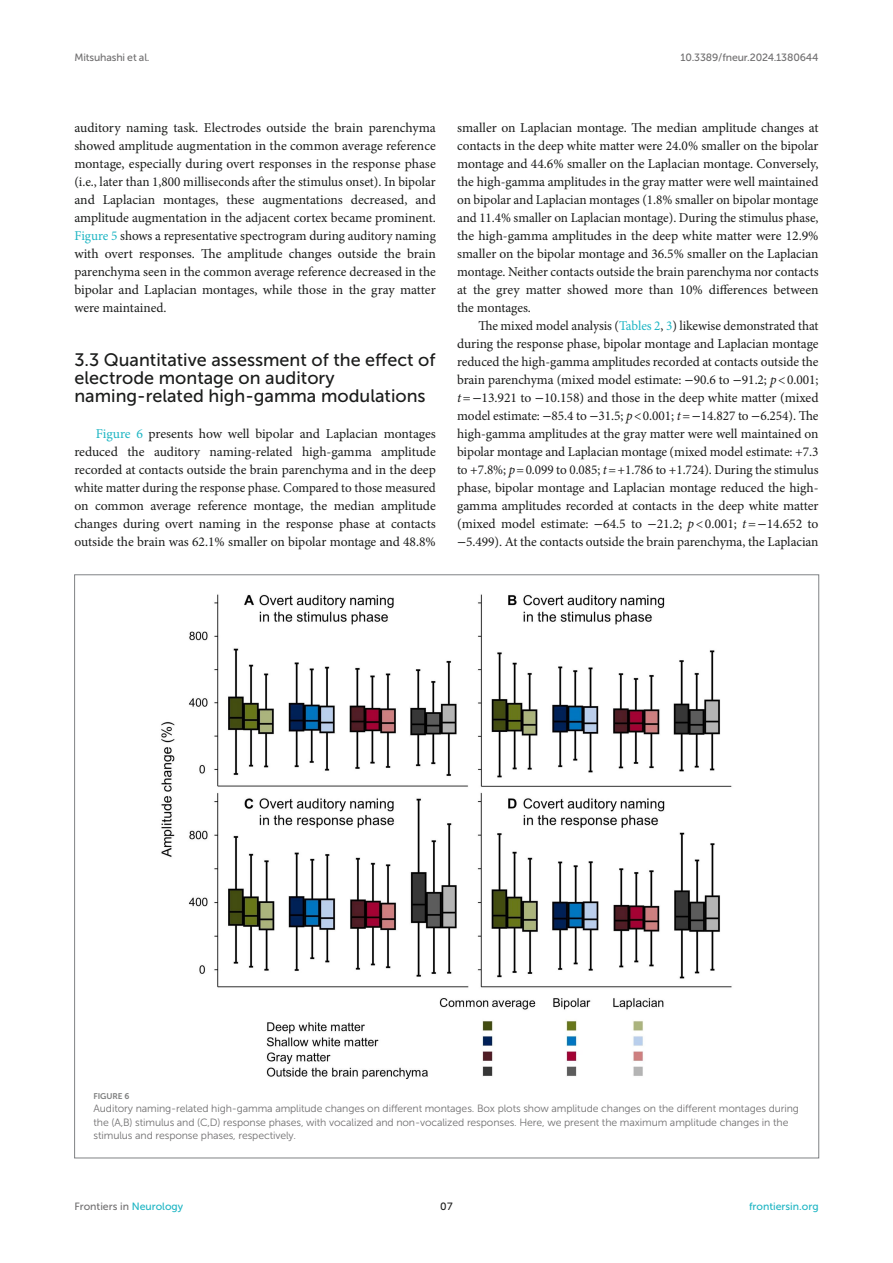
<style>
.page{position:relative;width:893px;height:1263px;background:#fff}
.page>*{position:absolute;margin:0;border:0;box-sizing:border-box;transform-origin:0 0}
.HEAD_2{font:18px/18px "Museo Sans 500";color:#1b1c1b}
.TEXT_FLUSH{font:13.5px/18px "Minion Pro";letter-spacing:-.005em;color:#1b1c1b;text-align:justify}
.TEXT{font:13.5px/18px "Minion Pro";letter-spacing:-.005em;color:#1b1c1b;text-align:justify}
.FIG_LEG{font:10.5px/13.5px "Museo Sans 300";letter-spacing:-.01em;color:#706f70}
.t1{font:10.5px "Museo Sans 500";letter-spacing:-.015em;color:#706f70}
.t2{font:10.5px "Museo Sans 500";color:#1db5c3}
.t3{font:10.5px "Museo Sans 500";color:#1b1c1b}
.FIG_HD{font:8.25px "Museo Sans 700";letter-spacing:-.01em;color:#7e7f7f}
.s1{color:#1db5c3}
.s2{font-family:"STIX General"}
.s3{font-style:italic}
</style>
<div class="page">
<img style="left:161px;top:594px;width:571px;height:485px">
<p class="t1" style="left:74px;top:51px;width:77px">Mitsuhashi et al.</p>
<p class="t1" style="left:680px;top:51px;width:140px">10.3389/fneur.2024.1380644</p>
<p class="TEXT_FLUSH" style="left:74px;top:119px;width:363px">auditory naming task. Electrodes outside the brain parenchyma showed amplitude augmentation in the common average reference montage, especially during overt responses in the response phase (i.e., later than 1,800 milliseconds after the stimulus onset). In bipolar and Laplacian montages, these augmentations decreased, and amplitude augmentation in the adjacent cortex became prominent.<br><span class="s1">Figure 5</span> shows a representative spectrogram during auditory naming with overt responses. The amplitude changes outside the brain parenchyma seen in the common average reference decreased in the bipolar and Laplacian montages, while those in the gray matter were maintained.</p>
<p class="HEAD_2" style="left:74px;top:351px;width:363px">3.3 Quantitative assessment of the effect of electrode montage on auditory naming-related high-gamma modulations</p>
<p class="TEXT_FLUSH" style="left:74px;top:425px;width:363px;text-indent:21px"><span class="s1">Figure 6</span> presents how well bipolar and Laplacian montages reduced the auditory naming-related high-gamma amplitude recorded at contacts outside the brain parenchyma and in the deep white matter during the response phase. Compared to those measured on common average reference montage, the median amplitude changes during overt naming in the response phase at contacts outside the brain was 62.1% smaller on bipolar montage and 48.8%</p>
<p class="TEXT_FLUSH" style="left:457px;top:119px;width:363px">smaller on Laplacian montage. The median amplitude changes at contacts in the deep white matter were 24.0% smaller on the bipolar montage and 44.6% smaller on the Laplacian montage. Conversely, the high-gamma amplitudes in the gray matter were well maintained on bipolar and Laplacian montages (1.8% smaller on bipolar montage and 11.4% smaller on Laplacian montage). During the stimulus phase, the high-gamma amplitudes in the deep white matter were 12.9% smaller on the bipolar montage and 36.5% smaller on the Laplacian montage. Neither contacts outside the brain parenchyma nor contacts at the grey matter showed more than 10% differences between the montages.</p>
<p class="TEXT" style="left:457px;top:317px;width:363px;text-indent:21px">The mixed model analysis (<span class="s1">Tables 2</span>, <span class="s1">3</span>) likewise demonstrated that during the response phase, bipolar montage and Laplacian montage reduced the high-gamma amplitudes recorded at contacts outside the brain parenchyma (mixed model estimate: <span class="s2">−</span>90.6 to <span class="s2">−</span>91.2; <span class="s3">p</span>&lt;0.001; <span class="s3">t</span>=<span class="s2">−</span>13.921 to <span class="s2">−</span>10.158) and those in the deep white matter (mixed model estimate: <span class="s2">−</span>85.4 to <span class="s2">−</span>31.5; <span class="s3">p</span>&lt;0.001; <span class="s3">t</span>=<span class="s2">−</span>14.827 to <span class="s2">−</span>6.254). The high-gamma amplitudes at the gray matter were well maintained on bipolar montage and Laplacian montage (mixed model estimate: +7.3 to +7.8%; <span class="s3">p</span>=0.099 to 0.085; <span class="s3">t</span>=+1.786 to +1.724). During the stimulus phase, bipolar montage and Laplacian montage reduced the high&shy;gamma amplitudes recorded at contacts in the deep white matter (mixed model estimate: <span class="s2">−</span>64.5 to <span class="s2">−</span>21.2; <span class="s3">p</span>&lt;0.001; <span class="s3">t</span>=<span class="s2">−</span>14.652 to <span class="s2">−</span>5.499). At the contacts outside the brain parenchyma, the Laplacian</p>
<p class="FIG_HD" style="left:94px;top:1091px;width:37px">FIGURE 6</p>
<p class="FIG_LEG" style="left:94px;top:1102px;width:707px">Auditory naming-related high-gamma amplitude changes on different montages. Box plots show amplitude changes on the different montages during the (A,B) stimulus and (C,D) response phases, with vocalized and non-vocalized responses. Here, we present the maximum amplitude changes in the stimulus and response phases, respectively.</p>
<p class="t1" style="left:74px;top:1200px;width:110px">Frontiers in <span class="s1">Neurology</span></p>
<p class="t3" style="left:440px;top:1200px;width:14px">07</p>
<p class="t2" style="left:749px;top:1200px;width:71px">frontiersin.org</p>
</div>
